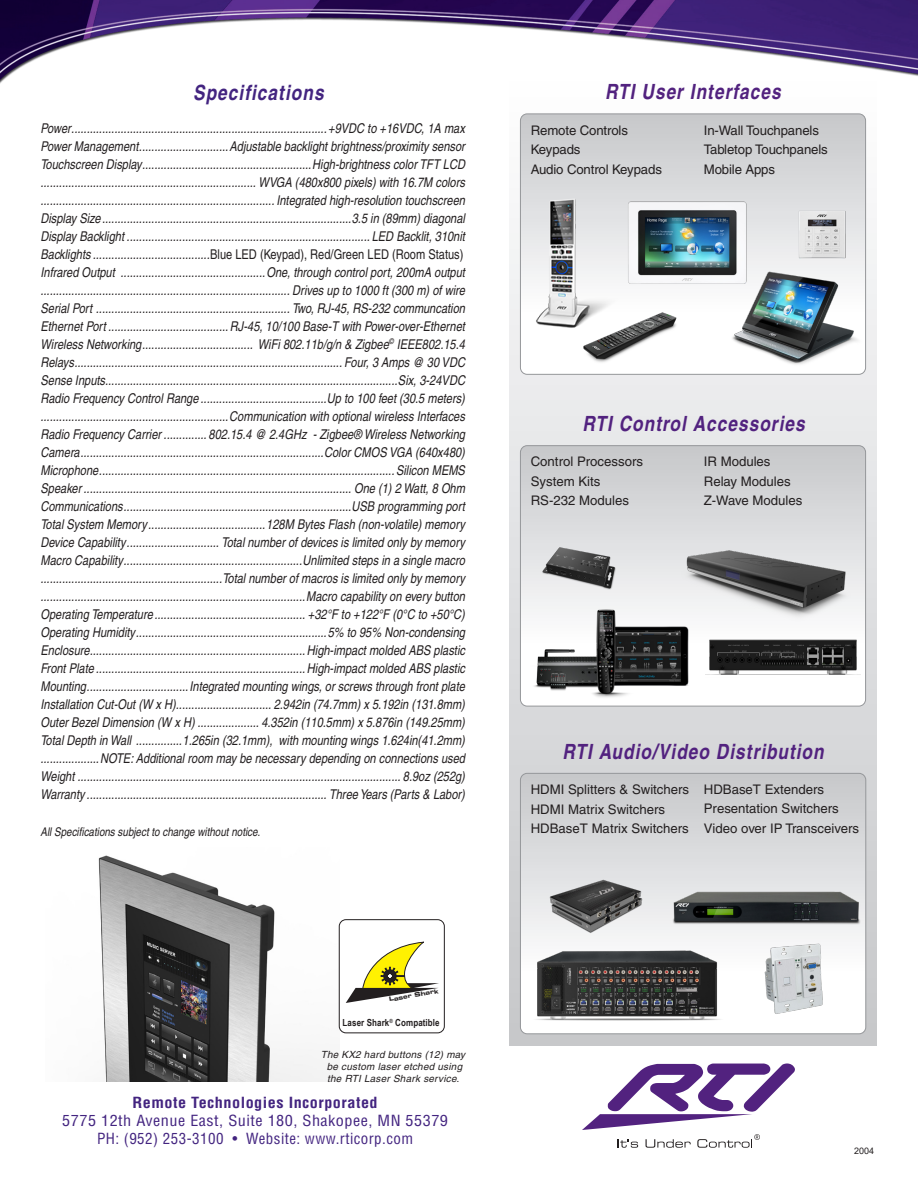
<style>
.page{position:relative;width:918px;height:1188px;background:#fff}
.page>*{position:absolute;margin:0;border:0;box-sizing:border-box;transform-origin:0 0}
.t1{font:italic 700 condensed 21px "Helvetica";letter-spacing:.05em;color:#52227f}
.t2{font:italic 700 condensed 21px "Helvetica";letter-spacing:.05em;color:#432480}
.t3{font:condensed 15px "Helvetica";letter-spacing:.03em;color:#432480;scale:1.08 1}
.t4{font:condensed 15px "Helvetica";letter-spacing:.03em;color:#432480}
.t5{font:700 condensed 15px "Helvetica";letter-spacing:.03em;color:#432480;scale:1.08 1}
.t6{font:italic condensed 13.5px "Helvetica";color:#231f20}
.t7{font:13.2px/19.5px "Helvetica";color:#231f20}
.t8{font:italic condensed 12px "Helvetica";color:#231f20}
.t9{font:italic 9.9px/11.9px "Helvetica";letter-spacing:.025em;color:#231f20}
.t10{font:700 9.75px "Arial Narrow";letter-spacing:.01em;color:#231f20}
.t11{font:9px "Arial";color:#231f20}
.t12{font:6px "Eurostile Bold Extended Two";color:#231f20}
.s1{font-style:normal}
</style>
<div class="page">
<img style="left:0;top:0;width:918px;height:84px">
<div style="left:509px;top:78px;width:368px;height:967px;background:linear-gradient(to bottom,#fdfdfe,#c5c6c9)"></div>
<svg style="left:520px;top:773px;width:346px;height:261px"></svg>
<div style="left:520px;top:773px;width:346px;height:261px;border:1px solid #95979a;border-radius:7px"></div>
<svg style="left:520px;top:114px;width:346px;height:260px"></svg>
<div style="left:520px;top:114px;width:346px;height:261px;border:1px solid #95979a;border-radius:7px"></div>
<svg style="left:520px;top:446px;width:346px;height:260px"></svg>
<div style="left:520px;top:445px;width:346px;height:261px;border:1px solid #95979a;border-radius:7px"></div>
<img style="left:731px;top:269px;width:134px;height:99px">
<img style="left:623px;top:199px;width:130px;height:91px">
<img style="left:531px;top:606px;width:162px;height:94px">
<img style="left:679px;top:538px;width:173px;height:85px">
<img style="left:537px;top:538px;width:83px;height:55px">
<img style="left:666px;top:888px;width:201px;height:41px">
<img style="left:529px;top:193px;width:92px;height:141px">
<img style="left:582px;top:311px;width:97px;height:53px">
<img style="left:797px;top:209px;width:51px;height:53px">
<img style="left:706px;top:637px;width:154px;height:42px">
<img style="left:544px;top:879px;width:103px;height:57px">
<img style="left:529px;top:946px;width:200px;height:85px">
<img style="left:757px;top:939px;width:74px;height:82px">
<img style="left:98px;top:855px;width:241px;height:227px">
<svg style="left:582px;top:1064px;width:213px;height:84px"></svg>
<svg style="left:346px;top:942px;width:93px;height:61px"></svg>
<div style="left:339px;top:919px;width:106px;height:114px;border:1px solid #231f20;border-radius:7px"></div>
<p class="t2" style="left:193px;top:79px;width:132px">Specifications</p>
<p class="t6" style="left:40px;top:120px;width:426px">Power...................................................................................+9VDC to +16VDC, 1A max</p>
<p class="t6" style="left:40px;top:138px;width:426px">Power Management.............................Adjustable backlight brightness/proximity sensor</p>
<p class="t6" style="left:40px;top:156px;width:426px">Touchscreen Display.......................................................High-brightness color TFT LCD</p>
<p class="t6" style="left:40px;top:174px;width:426px">...................................................................... WVGA (480x800 pixels) with 16.7M colors</p>
<p class="t6" style="left:40px;top:192px;width:426px">............................................................................ Integrated high-resolution touchscreen</p>
<p class="t6" style="left:40px;top:210px;width:426px">Display Size.................................................................................3.5 in (89mm) diagonal</p>
<p class="t6" style="left:40px;top:228px;width:426px">Display Backlight ............................................................................... LED Backlit, 310nit</p>
<p class="t6" style="left:40px;top:246px;width:425px">Backlights ......................................<span class="s1">Blue LED (Keypad), Red/Green LED (Room Status)</span></p>
<p class="t6" style="left:40px;top:264px;width:426px">Infrared Output ...............................................One, through control port, 200mA output</p>
<p class="t6" style="left:40px;top:282px;width:426px">................................................................................. Drives up to 1000 ft (300 m) of wire</p>
<p class="t6" style="left:40px;top:300px;width:426px">Serial Port ............................................................... Two, RJ-45, RS-232 communcation</p>
<p class="t6" style="left:40px;top:318px;width:426px">Ethernet Port .......................................RJ-45, 10/100 Base-T with Power-over-Ethernet</p>
<p class="t6" style="left:40px;top:336px;width:426px">Wireless Networking.................................... WiFi 802.11b/g/n &amp; Zigbee<sup>©</sup> IEEE802.15.4</p>
<p class="t6" style="left:40px;top:354px;width:426px">Relays....................................................................................... Four, 3 Amps @ 30 VDC</p>
<p class="t6" style="left:40px;top:372px;width:426px">Sense Inputs...............................................................................................Six, 3-24VDC</p>
<p class="t6" style="left:40px;top:390px;width:426px">Radio Frequency Control Range .........................................Up to 100 feet (30.5 meters)</p>
<p class="t6" style="left:40px;top:408px;width:426px">.............................................................Communication with optional wireless Interfaces</p>
<p class="t6" style="left:40px;top:426px;width:426px">Radio Frequency Carrier .............. 802.15.4 @ 2.4GHz - Zigbee® Wireless Networking</p>
<p class="t6" style="left:40px;top:444px;width:426px">Camera...............................................................................Color CMOS VGA (640x480)</p>
<p class="t6" style="left:40px;top:462px;width:426px">Microphone................................................................................................Silicon MEMS</p>
<p class="t6" style="left:40px;top:480px;width:426px">Speaker ....................................................................................... One (1) 2 Watt, 8 Ohm</p>
<p class="t6" style="left:40px;top:498px;width:426px">Communications..........................................................................USB programming port</p>
<p class="t6" style="left:40px;top:516px;width:426px">Total System Memory......................................128M Bytes Flash (non-volatile) memory</p>
<p class="t6" style="left:40px;top:534px;width:426px">Device Capability.............................. Total number of devices is limited only by memory</p>
<p class="t6" style="left:40px;top:552px;width:426px">Macro Capability..........................................................Unlimited steps in a single macro</p>
<p class="t6" style="left:40px;top:570px;width:426px">...........................................................Total number of macros is limited only by memory</p>
<p class="t6" style="left:40px;top:588px;width:426px">......................................................................................Macro capability on every button</p>
<p class="t6" style="left:40px;top:606px;width:426px">Operating Temperature................................................. +32°F to +122°F (0°C to +50°C)</p>
<p class="t6" style="left:40px;top:624px;width:426px">Operating Humidity..............................................................5% to 95% Non-condensing</p>
<p class="t6" style="left:40px;top:642px;width:426px">Enclosure......................................................................High-impact molded ABS plastic</p>
<p class="t6" style="left:40px;top:660px;width:426px">Front Plate ....................................................................High-impact molded ABS plastic</p>
<p class="t6" style="left:40px;top:678px;width:426px">Mounting.................................Integrated mounting wings, or screws through front plate</p>
<p class="t6" style="left:40px;top:696px;width:426px">Installation Cut-Out (W x H)............................... 2.942in (74.7mm) x 5.192in (131.8mm)</p>
<p class="t6" style="left:40px;top:714px;width:426px">Outer Bezel Dimension (W x H) .................... 4.352in (110.5mm) x 5.876in (149.25mm)</p>
<p class="t6" style="left:40px;top:732px;width:426px">Total Depth in Wall ...............1.265in (32.1mm), with mounting wings 1.624in(41.2mm)</p>
<p class="t6" style="left:40px;top:750px;width:426px">...................NOTE: Additional room may be necessary depending on connections used</p>
<p class="t6" style="left:40px;top:768px;width:426px">Weight ......................................................................................................... 8.9oz (252g)</p>
<p class="t6" style="left:40px;top:786px;width:426px">Warranty .............................................................................. Three Years (Parts &amp; Labor)</p>
<p class="t8" style="left:40px;top:825px;width:221px">All Specifications subject to change without notice.</p>
<p class="t12" style="left:388px;top:995px;width:52px;rotate:-10deg">Laser Shark</p>
<p class="t10" style="left:343px;top:1015px;width:99px">Laser Shark<sup>®</sup> Compatible</p>
<p class="t9" style="left:321px;top:1048px;width:146px">The KX2 hard buttons (12) may</p>
<p class="t9" style="left:327px;top:1060px;width:137px">be custom laser etched using the RTI Laser Shark service.</p>
<p class="t5" style="left:133px;top:1093px;width:228px">Remote Technologies Incorporated</p>
<p class="t3" style="left:62px;top:1111px;width:359px">5775 12th Avenue East, Suite 180, Shakopee, MN 55379</p>
<p class="t4" style="left:97px;top:1129px;width:318px">PH: (952) 253-3100 • Website: www.rticorp.com</p>
<p class="t1" style="left:605px;top:79px;width:177px">RTI User Interfaces</p>
<p class="t7" style="left:531px;top:120px;width:133px">Remote Controls<br>Keypads<br>Audio Control Keypads</p>
<p class="t7" style="left:704px;top:120px;width:126px">In-Wall Touchpanels<br>Tabletop Touchpanels<br>Mobile Apps</p>
<p class="t1" style="left:582px;top:411px;width:224px">RTI Control Accessories</p>
<p class="t7" style="left:531px;top:452px;width:114px">Control Processors<br>System Kits<br>RS-232 Modules</p>
<p class="t7" style="left:704px;top:452px;width:100px">IR Modules<br>Relay Modules<br>Z-Wave Modules</p>
<p class="t1" style="left:562px;top:739px;width:263px">RTI Audio/Video Distribution</p>
<p class="t7" style="left:531px;top:780px;width:160px">HDMI Splitters &amp; Switchers<br>HDMI Matrix Switchers<br>HDBaseT Matrix Switchers</p>
<p class="t7" style="left:704px;top:780px;width:157px">HDBaseT Extenders<br>Presentation Switchers<br>Video over IP Transceivers</p>
<p class="t11" style="left:854px;top:1145px;width:22px">2004</p>
</div>
